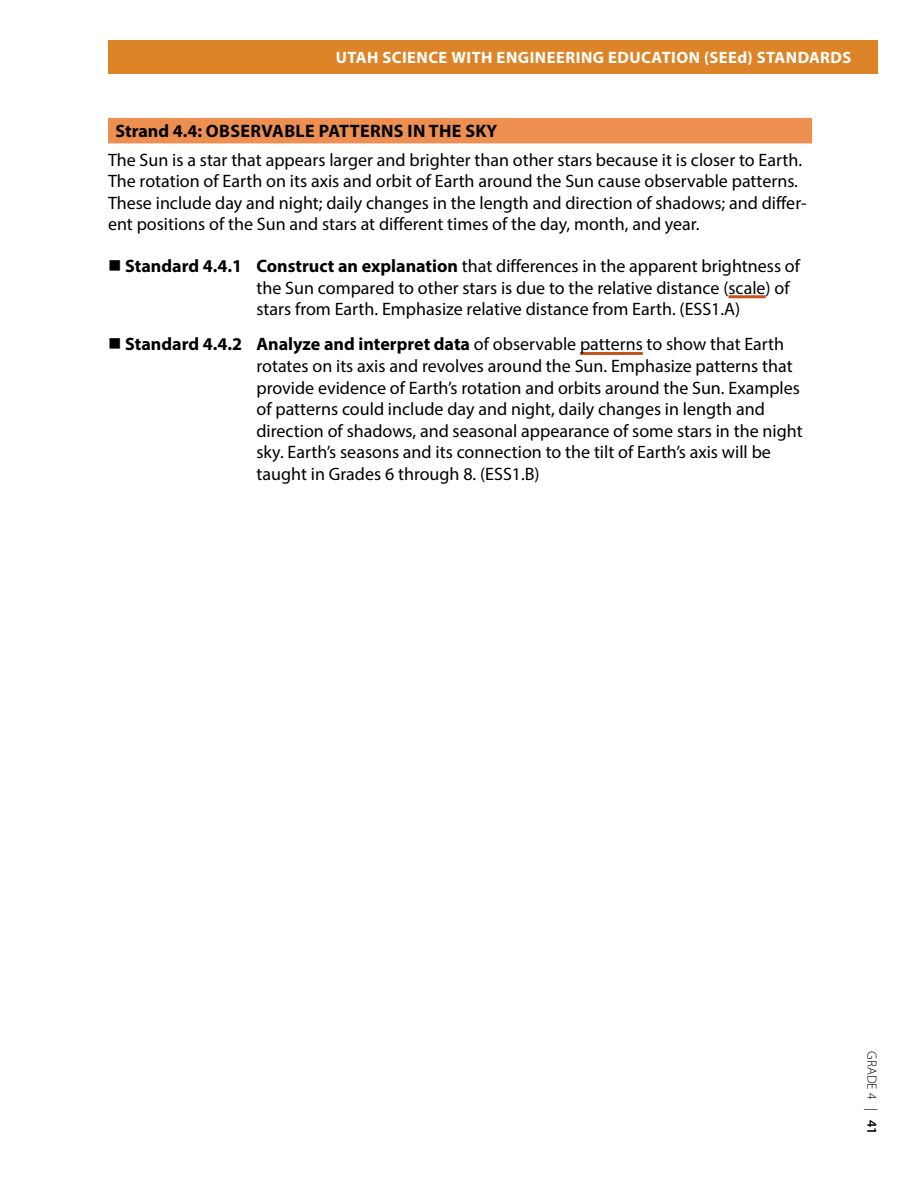
<style>
.page{position:relative;width:918px;height:1188px;background:#fff}
.page>*{position:absolute;margin:0;border:0;box-sizing:border-box;transform-origin:0 0}
.BodyText_sp_125{font:18px/21.6px "Myriad Pro";color:#000}
.STRAND__Titlew_bar{font:700 18px "Myriad Pro";letter-spacing:.02em;color:#000}
.t1{font:700 16.5px "Myriad Pro";letter-spacing:.025em;color:#fff}
.t2{font:300 13.5px "Myriad Pro";color:#000}
.s1{font-weight:700}
.s2{font-weight:600}
</style>
<div class="page">
<div style="left:108px;top:40px;width:770px;height:34px;background:#dc8427"></div>
<div style="left:108px;top:118px;width:704px;height:25px;background:#ec8f50"></div>
<hr style="left:728px;top:295px;width:38px;height:3px;background:#c2531a">
<hr style="left:580px;top:352px;width:63px;height:3px;background:#c2531a">
<p class="t1" style="left:336px;top:47px;width:517px">UTAH SCIENCE WITH ENGINEERING EDUCATION (SEEd) STANDARDS</p>
<p class="STRAND__Titlew_bar" style="left:116px;top:119px;width:383px">Strand 4.4: OBSERVABLE PATTERNS IN THE SKY</p>
<p class="BodyText_sp_125" style="left:108px;top:148px;width:700px">The Sun is a star that appears larger and brighter than other stars because it is closer to Earth.<br>The rotation of Earth on its axis and orbit of Earth around the Sun cause observable patterns.<br>These include day and night; daily changes in the length and direction of shadows; and differ&shy;ent positions of the Sun and stars at different times of the day, month, and year.</p>
<p class="BodyText_sp_125" style="left:256px;top:255px;width:545px;text-indent:-131px"><span class="s1">Standard 4.4.1 Construct an explanation</span> that differences in the apparent brightness of the Sun compared to other stars is due to the relative distance (scale) of stars from Earth. Emphasize relative distance from Earth. (ESS1.A)</p>
<p class="BodyText_sp_125" style="left:256px;top:333px;width:548px;text-indent:-131px"><span class="s1">Standard 4.4.2 Analyze and interpret data</span> of observable patterns to show that Earth rotates on its axis and revolves around the Sun. Emphasize patterns that provide evidence of Earth’s rotation and orbits around the Sun. Examples of patterns could include day and night, daily changes in length and direction of shadows, and seasonal appearance of some stars in the night sky. Earth’s seasons and its connection to the tilt of Earth’s axis will be taught in Grades 6 through 8. (ESS1.B)</p>
<p class="t2" style="left:880px;top:1051px;width:84px;rotate:90deg">GRADE 4 | <span class="s2">41</span></p>
</div>
